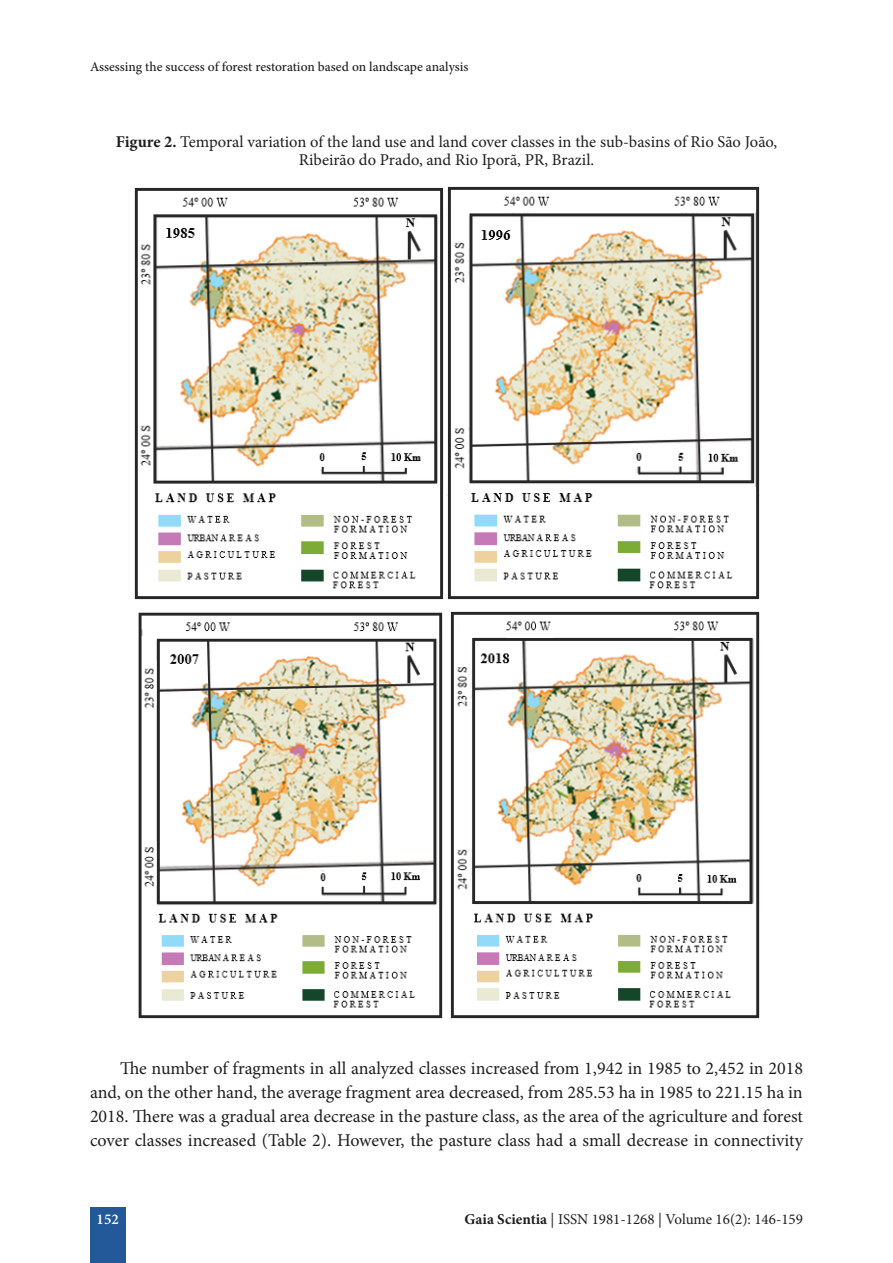
<style>
.page{position:relative;width:893px;height:1263px;background:#fff}
.page>*{position:absolute;margin:0;border:0;box-sizing:border-box;transform-origin:0 0}
.t1{font:18px/24px "Minion Pro";color:#1e1e1e;text-align:justify}
.t2{font:16.5px/18px "Minion Pro";color:#1e1e1e;text-align:center}
.t3{font:15px "Minion Pro";color:#1e1e1e}
.t4{font:600 15px "Minion Pro";color:#fff}
.t5{font:500 13.5px "Minion Pro";letter-spacing:-.005em;color:#1e1e1e}
.s1{font-weight:700}
</style>
<div class="page">
<div style="left:90px;top:1207px;width:35px;height:56px;background:#235999"></div>
<img style="left:134px;top:186px;width:626px;height:414px">
<img style="left:138px;top:612px;width:305px;height:407px">
<img style="left:450px;top:611px;width:310px;height:408px">
<p class="t5" style="left:90px;top:58px;width:380px">Assessing the success of forest restoration based on landscape analysis</p>
<p class="t2" style="left:116px;top:133px;width:663px"><span class="s1">Figure 2.</span> Temporal variation of the land use and land cover classes in the sub-basins of Rio São João,<br>Ribeirão do Prado, and Rio Iporã, PR, Brazil.</p>
<p class="t1" style="left:90px;top:1057px;width:715px;text-indent:30px">The number of fragments in all analyzed classes increased from 1,942 in 1985 to 2,452 in 2018 and, on the other hand, the average fragment area decreased, from 285.53 ha in 1985 to 221.15 ha in 2018. There was a gradual area decrease in the pasture class, as the area of the agriculture and forest cover classes increased (Table 2). However, the pasture class had a small decrease in connectivity</p>
<p class="t4" style="left:97px;top:1209px;width:24px">152</p>
<p class="t3" style="left:465px;top:1209px;width:340px"><span class="s1">Gaia Scientia</span> | ISSN 1981-1268 | Volume 16(2): 146-159</p>
</div>
